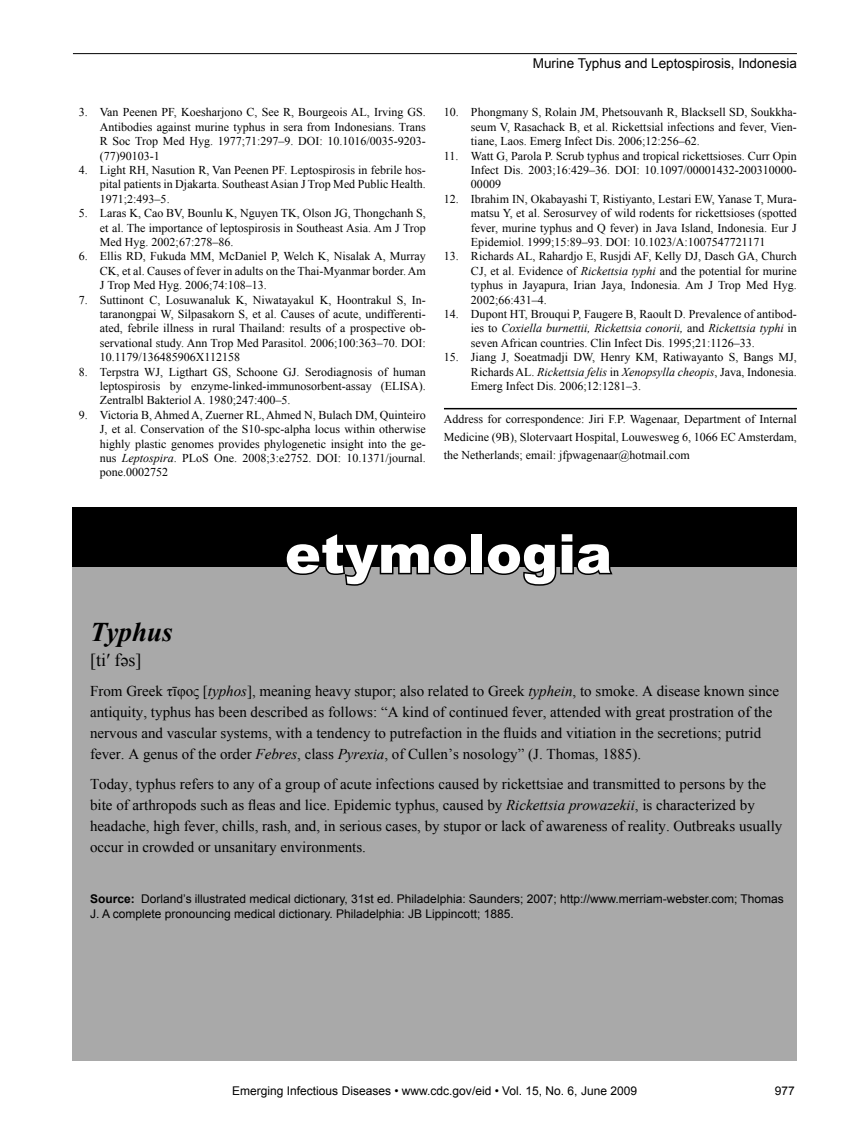
<style>
.page{position:relative;width:851px;height:1134px;background:#fff}
.page>*{position:absolute;margin:0;border:0;box-sizing:border-box;transform-origin:0 0}
.t1{font:900 54px "Arial";color:#fff}
.t2{font:italic 700 27px "Times New Roman";color:#000}
.t3{font:18px "Times New Roman";color:#000}
.t4{font:15px/21px "Times New Roman";color:#000}
.t5{font:13.5px "Arial";color:#000}
.t6{font:12px/14.4px "Times New Roman";color:#000;text-align:justify}
.t7{font:12px/15px "Arial";color:#000}
.s1{font-style:italic}
.s2{font-weight:700}
</style>
<div class="page">
<hr style="left:73px;top:53px;width:723px;height:1px;background:#000">
<hr style="left:444px;top:408px;width:353px;height:1px;background:#000">
<div style="left:73px;top:507px;width:723px;height:554px;background:#a9a9a9"></div>
<div style="left:73px;top:507px;width:723px;height:60px;background:#000"></div>
<svg style="left:287px;top:567px;width:179px;height:19px"></svg>
<div style="left:470px;top:533px;width:14px;height:41px;border:3px solid #000"></div>
<svg style="left:488px;top:567px;width:125px;height:19px"></svg>
<p class="t6" style="left:100px;top:105px;width:327px;text-indent:-21px">3. Van Peenen PF, Koesharjono C, See R, Bourgeois AL, Irving GS.<br>Antibodies against murine typhus in sera from Indonesians. Trans R Soc Trop Med Hyg. 1977;71:297–9. DOI: 10.1016/0035-9203- (77)90103-1</p>
<p class="t6" style="left:100px;top:163px;width:327px;text-indent:-21px">4. Light RH, Nasution R, Van Peenen PF. Leptospirosis in febrile hos&shy;pital patients in Djakarta. Southeast Asian J Trop Med Public Health.<br>1971;2:493–5.</p>
<p class="t6" style="left:100px;top:206px;width:327px;text-indent:-21px">5. Laras K, Cao BV, Bounlu K, Nguyen TK, Olson JG, Thongchanh S, et al. The importance of leptospirosis in Southeast Asia. Am J Trop Med Hyg. 2002;67:278–86.</p>
<p class="t6" style="left:100px;top:249px;width:327px;text-indent:-21px">6. Ellis RD, Fukuda MM, McDaniel P, Welch K, Nisalak A, Murray CK, et al. Causes of fever in adults on the Thai-Myanmar border. Am J Trop Med Hyg. 2006;74:108–13.</p>
<p class="t6" style="left:100px;top:292px;width:327px;text-indent:-21px">7. Suttinont C, Losuwanaluk K, Niwatayakul K, Hoontrakul S, In&shy;taranongpai W, Silpasakorn S, et al. Causes of acute, undifferenti&shy;ated, febrile illness in rural Thailand: results of a prospective ob&shy;servational study. Ann Trop Med Parasitol. 2006;100:363–70. DOI:<br>10.1179/136485906X112158</p>
<p class="t6" style="left:100px;top:364px;width:327px;text-indent:-21px">8. Terpstra WJ, Ligthart GS, Schoone GJ. Serodiagnosis of human leptospirosis by enzyme-linked-immunosorbent-assay (ELISA).<br>Zentralbl Bakteriol A. 1980;247:400–5.</p>
<p class="t6" style="left:100px;top:407px;width:327px;text-indent:-21px">9. Victoria B, Ahmed A, Zuerner RL, Ahmed N, Bulach DM, Quinteiro J, et al. Conservation of the S10-spc-alpha locus within otherwise highly plastic genomes provides phylogenetic insight into the ge&shy;nus <span class="s1">Leptospira</span>. PLoS One. 2008;3:e2752. DOI: 10.1371/journal. pone.0002752</p>
<p class="t5" style="left:533px;top:55px;width:265px">Murine Typhus and Leptospirosis, Indonesia</p>
<p class="t6" style="left:471px;top:105px;width:327px;text-indent:-27px">10. Phongmany S, Rolain JM, Phetsouvanh R, Blacksell SD, Soukkha&shy;seum V, Rasachack B, et al. Rickettsial infections and fever, Vien&shy;tiane, Laos. Emerg Infect Dis. 2006;12:256–62.</p>
<p class="t6" style="left:471px;top:148px;width:327px;text-indent:-27px">11. Watt G, Parola P. Scrub typhus and tropical rickettsioses. Curr Opin Infect Dis. 2003;16:429–36. DOI: 10.1097/00001432-200310000- 00009</p>
<p class="t6" style="left:471px;top:191px;width:327px;text-indent:-27px">12. Ibrahim IN, Okabayashi T, Ristiyanto, Lestari EW, Yanase T, Mura&shy;matsu Y, et al. Serosurvey of wild rodents for rickettsioses (spotted fever, murine typhus and Q fever) in Java Island, Indonesia. Eur J Epidemiol. 1999;15:89–93. DOI: 10.1023/A:1007547721171</p>
<p class="t6" style="left:471px;top:249px;width:327px;text-indent:-27px">13. Richards AL, Rahardjo E, Rusjdi AF, Kelly DJ, Dasch GA, Church CJ, et al. Evidence of <span class="s1">Rickettsia typhi</span> and the potential for murine typhus in Jayapura, Irian Jaya, Indonesia. Am J Trop Med Hyg.<br>2002;66:431–4.</p>
<p class="t6" style="left:471px;top:307px;width:327px;text-indent:-27px">14. Dupont HT, Brouqui P, Faugere B, Raoult D. Prevalence of antibod&shy;ies to <span class="s1">Coxiella burnettii, Rickettsia conorii,</span> and <span class="s1">Rickettsia typhi</span> in seven African countries. Clin Infect Dis. 1995;21:1126–33.</p>
<p class="t6" style="left:471px;top:350px;width:327px;text-indent:-27px">15. Jiang J, Soeatmadji DW, Henry KM, Ratiwayanto S, Bangs MJ, Richards AL. <span class="s1">Rickettsia felis</span> in <span class="s1">Xenopsylla cheopis</span>, Java, Indonesia.<br>Emerg Infect Dis. 2006;12:1281–3.</p>
<p class="t6" style="left:444px;top:410px;width:354px;line-height:18px">Address for correspondence: Jiri F.P. Wagenaar, Department of Internal Medicine (9B), Slotervaart Hospital, Louwesweg 6, 1066 EC Amsterdam, the Netherlands; email: jfpwagenaar@hotmail.com</p>
<h1 class="t1" style="left:285px;top:514px;width:329px">etymologia</h1>
<h2 class="t2" style="left:90px;top:613px;width:84px">Typhus</h2>
<h3 class="t3" style="left:90px;top:648px;width:53px">[ti′ fəs]</h3>
<p class="t4" style="left:90px;top:680px;width:690px">From Greek τīφος [<span class="s1">typhos</span>], meaning heavy stupor; also related to Greek <span class="s1">typhein</span>, to smoke. A disease known since antiquity, typhus has been described as follows: “A kind of continued fever, attended with great prostration of the nervous and vascular systems, with a tendency to putrefaction in the fluids and vitiation in the secretions; putrid fever. A genus of the order <span class="s1">Febres</span>, class <span class="s1">Pyrexia</span>, of Cullen’s nosology” (J. Thomas, 1885).</p>
<p class="t4" style="left:90px;top:773px;width:693px">Today, typhus refers to any of a group of acute infections caused by rickettsiae and transmitted to persons by the bite of arthropods such as fleas and lice. Epidemic typhus, caused by <span class="s1">Rickettsia prowazekii</span>, is characterized by headache, high fever, chills, rash, and, in serious cases, by stupor or lack of awareness of reality. Outbreaks usually occur in crowded or unsanitary environments.</p>
<p class="t7" style="left:90px;top:891px;width:695px"><span class="s2">Source:</span> Dorland’s illustrated medical dictionary, 31st ed. Philadelphia: Saunders; 2007; http://www.merriam-webster.com; Thomas<br>J. A complete pronouncing medical dictionary. Philadelphia: JB Lippincott; 1885.</p>
<p class="t7" style="left:232px;top:1084px;width:406px">Emerging Infectious Diseases • www.cdc.gov/eid • Vol. 15, No. 6, June 2009</p>
<p class="t7" style="left:774px;top:1084px;width:22px">977</p>
</div>
